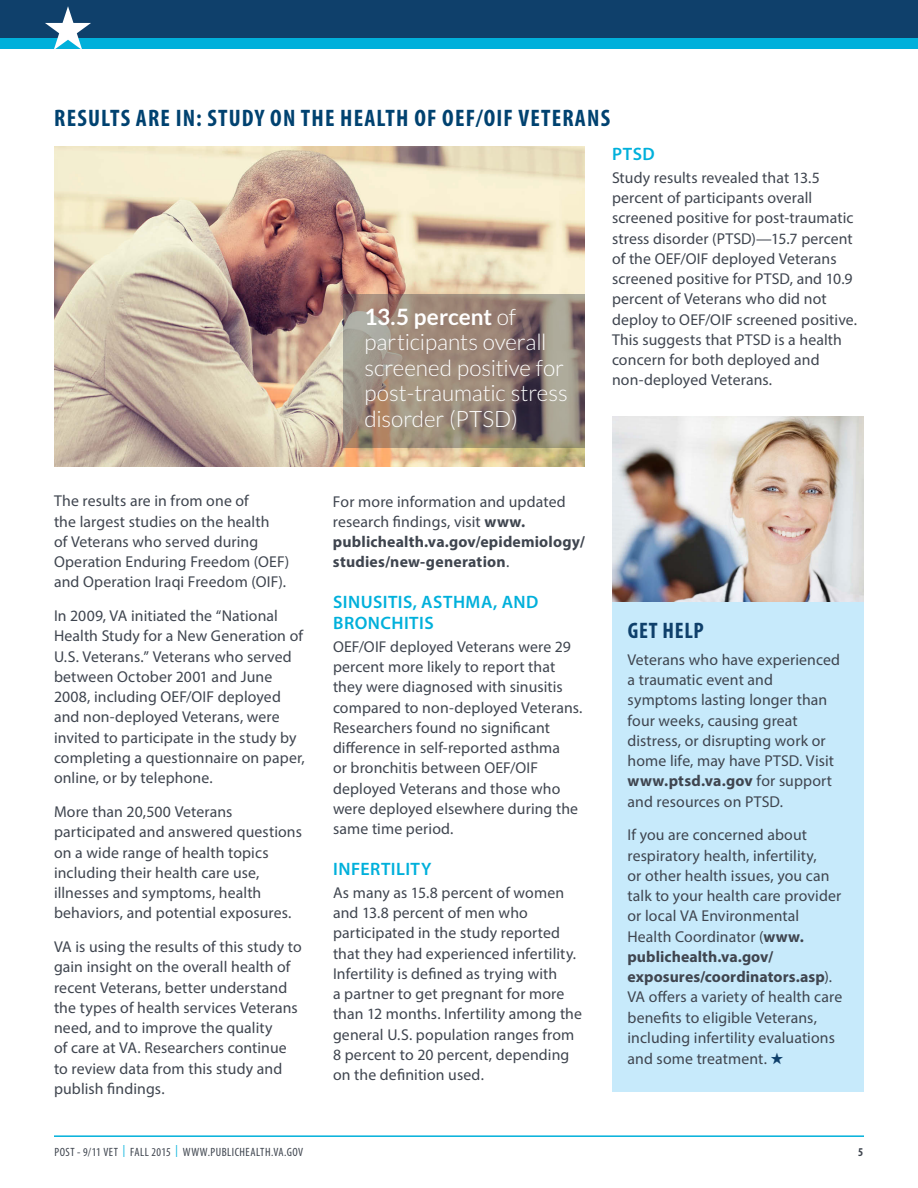
<style>
.page{position:relative;width:918px;height:1188px;background:#fff}
.page>*{position:absolute;margin:0;border:0;box-sizing:border-box;transform-origin:0 0}
.t1{font:700 condensed 24px "Myriad Pro";letter-spacing:.05em;color:#004270}
.t2{font:300 22.5px/25.5px "Lato";letter-spacing:-.005em;color:#fff}
.t3{font:700 condensed 22.5px "Myriad Pro";letter-spacing:.03em;color:#0f406b}
.Subhead{font:600 18px/21px "Myriad Pro";letter-spacing:.025em;color:#00b0db}
.t4{font:15.75px/20.2px "Myriad Pro";letter-spacing:.005em;color:#3f454f}
.t5{font:700 15.75px/20.2px "Myriad Pro";letter-spacing:.015em;color:#3f454f}
.t6{font:condensed 12px "Myriad Pro";letter-spacing:.04em;color:#3f454f}
.t7{font:700 condensed 12px "Myriad Pro";color:#3f454f}
.s1{font-weight:700}
.s2{font-weight:400}
.s3{color:#0f406b}
.s4{color:#00b0db}
</style>
<div class="page">
<img style="left:54px;top:147px;width:531px;height:320px">
<hr style="left:54px;top:1135px;width:810px;height:2px;background:#00b0db">
<div style="left:0;top:0;width:918px;height:48px;background:#00b0db"></div>
<div style="left:0;top:0;width:918px;height:38px;background:#0f406b"></div>
<div style="left:612px;top:600px;width:252px;height:492px;background:#c7eafb"></div>
<svg style="left:343px;top:294px;width:242px;height:153px;background:#958578"></svg>
<img style="left:612px;top:417px;width:252px;height:184px">
<svg style="left:45px;top:48px;width:46px;height:1px"></svg>
<h1 class="t1" style="left:54px;top:103px;width:557px">RESULTS ARE IN: STUDY ON THE HEALTH OF OEF/OIF VETERANS</h1>
<p class="t4" style="left:54px;top:491px;width:237px">The results are in from one of<br>the largest studies on the health<br>of Veterans who served during<br>Operation Enduring Freedom (OEF) and Operation Iraqi Freedom (OIF).</p>
<p class="t4" style="left:54px;top:606px;width:252px">In 2009, VA initiated the “National Health Study for a New Generation of U.S. Veterans.” Veterans who served between October 2001 and June 2008, including OEF/OIF deployed and non-deployed Veterans, were invited to participate in the study by completing a questionnaire on paper, online, or by telephone.</p>
<p class="t4" style="left:54px;top:801px;width:249px">More than 20,500 Veterans participated and answered questions on a wide range of health topics including their health care use, illnesses and symptoms, health behaviors, and potential exposures.</p>
<p class="t4" style="left:54px;top:936px;width:249px">VA is using the results of this study to gain insight on the overall health of recent Veterans, better understand the types of health services Veterans need, and to improve the quality<br>of care at VA. Researchers continue to review data from this study and publish findings.</p>
<p class="t2" style="left:365px;top:304px;width:205px"><span class="s1">13.5 percent</span> of participants overall screened positive for post-traumatic stress disorder (PTSD)</p>
<p class="t5" style="left:333px;top:491px;width:253px"><span class="s2">For more information and updated research findings, visit</span> www. publichealth.va.gov/epidemiology/ studies/new-generation<span class="s2">.</span></p>
<h2 class="Subhead" style="left:333px;top:591px;width:207px">SINUSITIS, ASTHMA, AND<br>BRONCHITIS</h2>
<p class="t4" style="left:333px;top:636px;width:251px">OEF/OIF deployed Veterans were 29 percent more likely to report that they were diagnosed with sinusitis compared to non-deployed Veterans.<br>Researchers found no significant difference in self-reported asthma<br>or bronchitis between OEF/OIF deployed Veterans and those who were deployed elsewhere during the same time period.</p>
<h2 class="Subhead" style="left:333px;top:858px;width:100px">INFERTILITY</h2>
<p class="t4" style="left:333px;top:882px;width:251px">As many as 15.8 percent of women and 13.8 percent of men who participated in the study reported that they had experienced infertility.<br>Infertility is defined as trying with<br>a partner to get pregnant for more than 12 months. Infertility among the general U.S. population ranges from 8 percent to 20 percent, depending on the definition used.</p>
<p class="Subhead" style="left:612px;top:143px;width:44px">PTSD</p>
<p class="t4" style="left:612px;top:167px;width:247px">Study results revealed that 13.5 percent of participants overall screened positive for post-traumatic stress disorder (PTSD)—15.7 percent of the OEF/OIF deployed Veterans screened positive for PTSD, and 10.9 percent of Veterans who did not deploy to OEF/OIF screened positive.<br>This suggests that PTSD is a health concern for both deployed and non-deployed Veterans.</p>
<h2 class="t3" style="left:628px;top:616px;width:78px">GET HELP</h2>
<p class="t4" style="left:627px;top:649px;width:214px">Veterans who have experienced a traumatic event and symptoms lasting longer than four weeks, causing great distress, or disrupting work or home life, may have PTSD. Visit <span class="s1">www.ptsd.va.gov</span> for support and resources on PTSD.</p>
<p class="t4" style="left:627px;top:825px;width:216px">If you are concerned about respiratory health, infertility,<br>or other health issues, you can talk to your health care provider or local VA Environmental<br>Health Coordinator (<span class="s1">www. publichealth.va.gov/ exposures/coordinators.asp</span>).<br>VA offers a variety of health care benefits to eligible Veterans, including infertility evaluations and some treatment. <span class="s3">★</span></p>
<p class="t6" style="left:54px;top:1145px;width:250px">POST - 9/11 VET <span class="s4">|</span> FALL 2015 <span class="s4">|</span> WWW.PUBLICHEALTH.VA.GOV</p>
<p class="t7" style="left:858px;top:1144px;width:7px">5</p>
</div>
